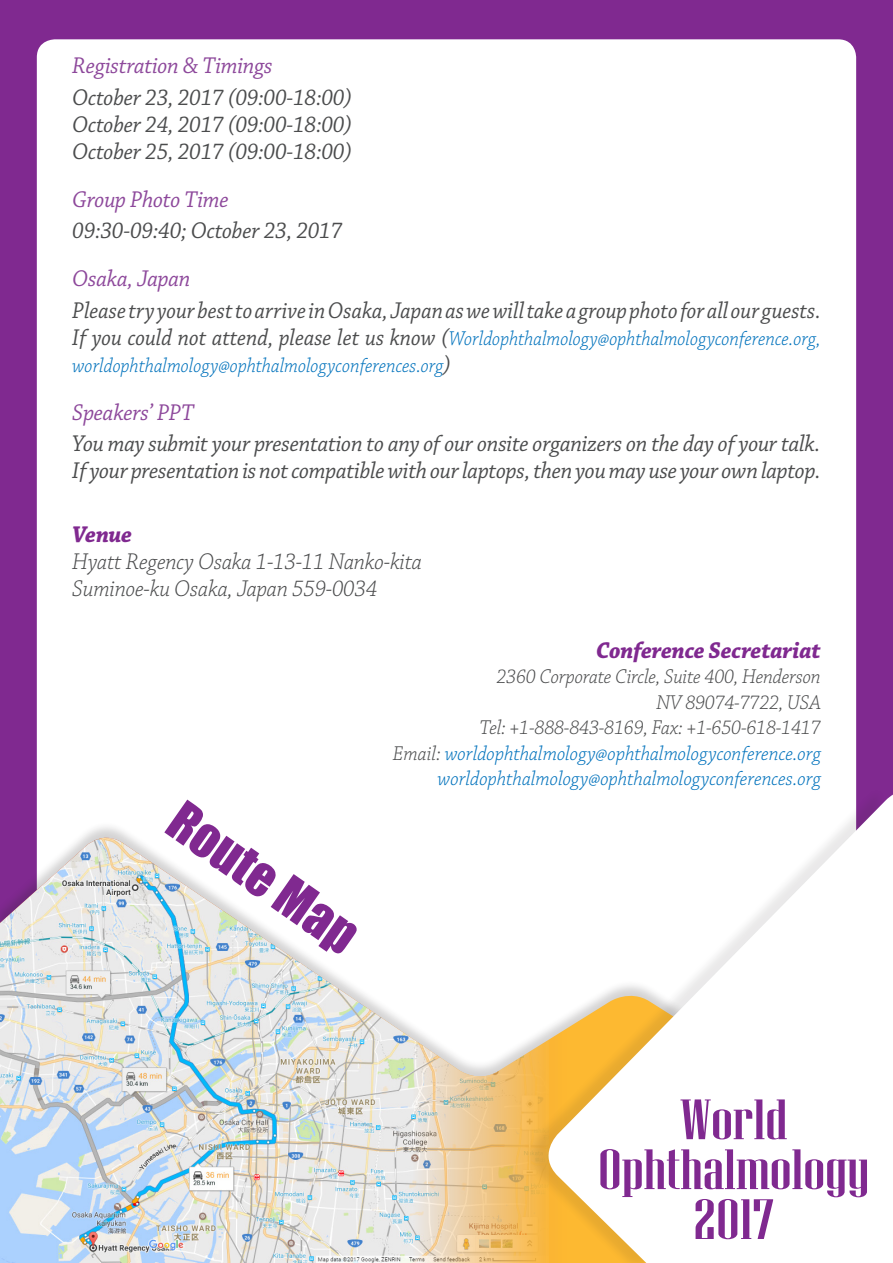
<style>
.page{position:relative;width:893px;height:1263px;background:#802990}
.page>*{position:absolute;margin:0;border:0;box-sizing:border-box;transform-origin:0 0}
.t1{font:56.7px/49.9px "Niagara Solid";color:#802990;text-align:center;scale:1.39 1}
.t2{font:50.7px "Impact";color:#802990}
.t3{font:italic 24px/27px "Chaparral Pro";letter-spacing:-.01em;color:#4b4c4d;scale:.95 1}
.t4{font:italic 24px "Chaparral Pro";letter-spacing:-.01em;color:#4b4c4d;scale:.92 1}
.t5{font:italic 300 24px "Chaparral Pro";letter-spacing:-.01em;color:#4b4c4d;scale:.95 1}
.t6{font:italic 24px "Chaparral Pro";letter-spacing:-.01em;color:#8d489b;scale:.95 1}
.t7{font:italic 700 24px "Chaparral Pro";letter-spacing:-.01em;color:#802990;scale:.95 1}
.t8{font:italic 300 21px/27px "Chaparral Pro";color:#0072bc;scale:.92 1}
.t9{font:italic 300 21px "Chaparral Pro";color:#0072bc;scale:.95 1}
.t10{font:italic 300 21px "Chaparral Pro";letter-spacing:-.01em;color:#4b4c4d;scale:.95 1}
.s1{font-weight:400;font-size:24px;color:#4b4c4d}
.s2{color:#4b4c4d}
</style>
<div class="page">
<div style="left:37px;top:39px;width:819px;height:1069px;background:#fff;border-radius:18px"></div>
<div style="left:0;top:821px;width:893px;height:442px;background:#231f20;opacity:.2"></div>
<img style="left:0;top:838px;width:526px;height:425px">
<div style="left:526px;top:787px;width:360px;height:476px;background:#231f20;opacity:.1"></div>
<svg style="left:537px;top:795px;width:356px;height:468px"></svg>
<p class="t6" style="left:72px;top:53px;width:212px">Registration &amp; Timings</p>
<p class="t3" style="left:72px;top:85px;width:296px">October 23, 2017 (09:00-18:00)</p>
<p class="t3" style="left:72px;top:112px;width:296px">October 24, 2017 (09:00-18:00)</p>
<p class="t3" style="left:72px;top:139px;width:296px">October 25, 2017 (09:00-18:00)</p>
<p class="t6" style="left:72px;top:186px;width:166px">Group Photo Time</p>
<p class="t3" style="left:72px;top:218px;width:286px">09:30-09:40; October 23, 2017</p>
<p class="t6" style="left:72px;top:266px;width:126px">Osaka, Japan</p>
<p class="t4" style="left:72px;top:297px;width:815px">Please try your best to arrive in Osaka, Japan as we will take a group photo for all our guests.</p>
<p class="t8" style="left:72px;top:325px;width:815px"><span class="s1">If you could not attend, please let us know (</span>Worldophthalmology@ophthalmologyconference.org, worldophthalmology@ophthalmologyconferences.org<span class="s1">)</span></p>
<p class="t6" style="left:72px;top:399px;width:129px">Speakers’ PPT</p>
<p class="t3" style="left:72px;top:431px;width:789px">You may submit your presentation to any of our onsite organizers on the day of your talk.<br>If your presentation is not compatible with our laptops, then you may use your own laptop.</p>
<p class="t7" style="left:72px;top:521px;width:65px">Venue</p>
<p class="t5" style="left:72px;top:549px;width:370px">Hyatt Regency Osaka 1-13-11 Nanko-kita</p>
<p class="t5" style="left:72px;top:576px;width:322px">Suminoe-ku Osaka, Japan 559-0034</p>
<p class="t2" style="left:197px;top:783px;width:219px;rotate:35deg">Route Map</p>
<p class="t7" style="left:596px;top:636px;width:238px">Conference Secretariat</p>
<p class="t10" style="left:496px;top:665px;width:343px">2360 Corporate Circle, Suite 400, Henderson</p>
<p class="t10" style="left:656px;top:691px;width:174px">NV 89074-7722, USA</p>
<p class="t10" style="left:480px;top:716px;width:361px">Tel: +1-888-843-8169, Fax: +1-650-618-1417</p>
<p class="t9" style="left:393px;top:742px;width:452px"><span class="s2">Email:</span> worldophthalmology@ophthalmologyconference.org</p>
<p class="t9" style="left:438px;top:767px;width:405px">worldophthalmology@ophthalmologyconferences.org</p>
<p class="t1" style="left:598px;top:1095px;width:197px">World<br>Ophthalmology<br>2017</p>
</div>
